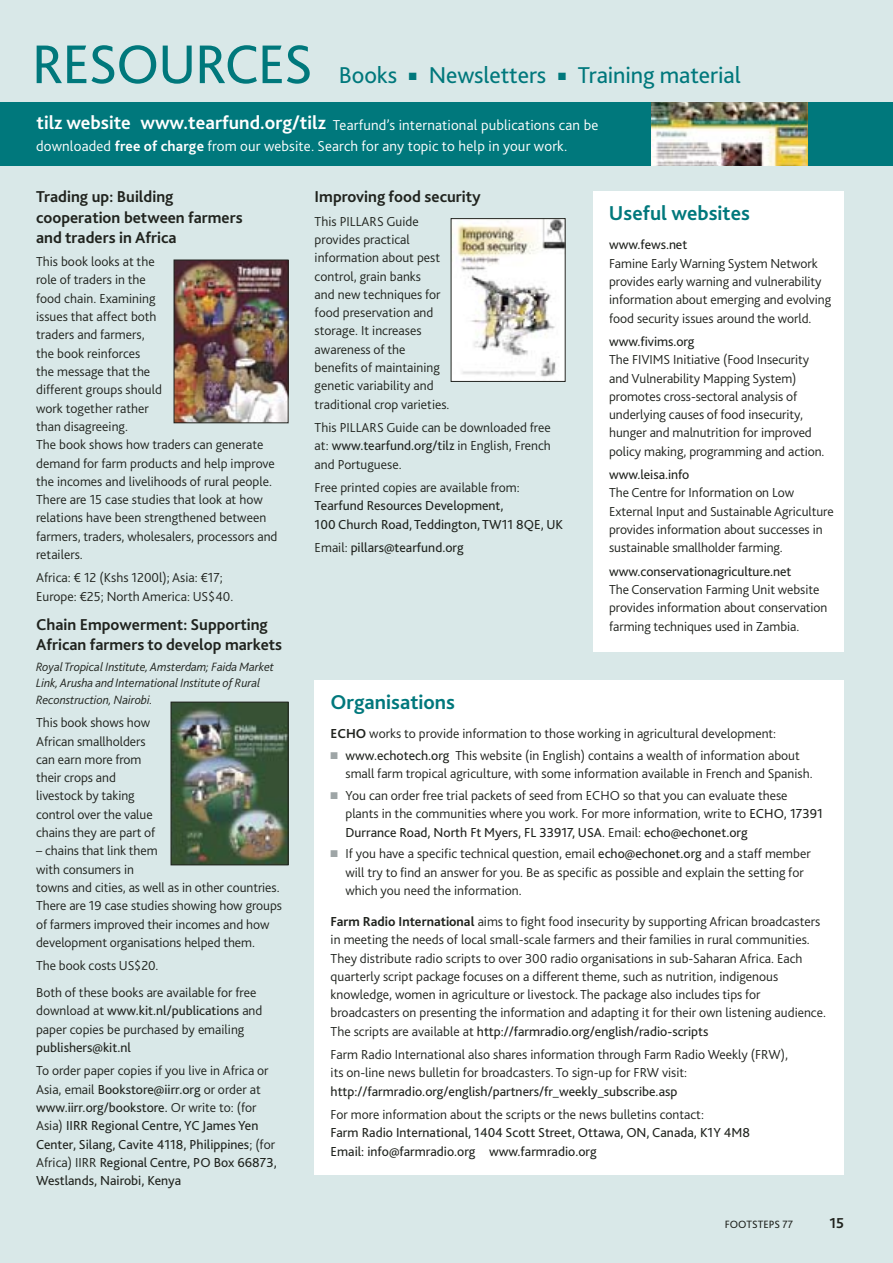
<style>
.page{position:relative;width:893px;height:1263px;background:#d9e8e8}
.page>*{position:absolute;margin:0;border:0;box-sizing:border-box;transform-origin:0 0}
.t1{font:57px "Bliss 2";letter-spacing:-.02em;color:#00787c}
.t2{font:24px "Bliss 2";letter-spacing:-.005em;color:#00787c}
.t3{font:700 21px "Bliss 2";color:#00787c}
.t4{font:700 19.5px "Bliss 2";color:#fff}
.t5{font:700 16.5px/20.2px "Bliss 2";color:#20231e}
.t6{font:300 15px/21px "Bliss 2";letter-spacing:.01em;color:#fff}
.t7{font:700 15px "Bliss 2";color:#20231e}
.t8{font:300 13.65px/18.3px "Bliss 2";color:#20231e}
.t9{font:13.65px/18.3px "Bliss 2";color:#20231e}
.t10{font:italic 300 12.6px/16.5px "Bliss 2";letter-spacing:-.005em;color:#20231e}
.t11{font:11.1px "Bliss 2";color:#20231e}
.s1{font-weight:700}
.s2{font-weight:400}
.s3{font-weight:300}
.s4{color:#9ea5a6}
</style>
<div class="page">
<div style="left:0;top:102px;width:893px;height:64px;background:#00787c"></div>
<img style="left:651px;top:102px;width:156px;height:64px">
<div style="left:315px;top:680px;width:529px;height:495px;background:#fff"></div>
<img style="left:176px;top:262px;width:110px;height:159px">
<div style="left:174px;top:260px;width:114px;height:163px;border:1px solid #20231e"></div>
<img style="left:453px;top:220px;width:110px;height:160px">
<div style="left:451px;top:218px;width:114px;height:164px;border:1px solid #20231e"></div>
<img style="left:173px;top:704px;width:113px;height:159px">
<div style="left:171px;top:702px;width:117px;height:163px;border:1px solid #20231e"></div>
<div style="left:593px;top:191px;width:251px;height:461px;background:#fff"></div>
<h1 class="t1" style="left:32px;top:42px;width:282px">RESOURCES</h1>
<h2 class="t2" style="left:339px;top:66px;width:60px">Books</h2>
<h2 class="t2" style="left:409px;top:66px;width:139px">■ Newsletters</h2>
<h2 class="t2" style="left:558px;top:66px;width:184px">■ Training material</h2>
<h3 class="t4" style="left:37px;top:115px;width:291px">tilz website www.tearfund.org/tilz</h3>
<p class="t6" style="left:36px;top:116px;width:564px;text-indent:297px">Tearfund’s international publications can be downloaded <span class="s1">free of charge</span> from our website. Search for any topic to help in your work.</p>
<p class="t5" style="left:36px;top:188px;width:208px">Trading up: Building cooperation between farmers and traders in Africa</p>
<p class="t8" style="left:36px;top:254px;width:243px">This book looks at the<br>role of traders in the<br>food chain. Examining<br>issues that affect both<br>traders and farmers,<br>the book reinforces<br>the message that the<br>different groups should<br>work together rather<br>than disagreeing.<br>The book shows how traders can generate demand for farm products and help improve the incomes and livelihoods of rural people.<br>There are 15 case studies that look at how relations have been strengthened between farmers, traders, wholesalers, processors and retailers.</p>
<p class="t8" style="left:36px;top:570px;width:199px">Africa: € 12 (Kshs 1200l); Asia: €17;<br>Europe: €25; North America: US$40.</p>
<p class="t5" style="left:36px;top:616px;width:248px">Chain Empowerment: Supporting<br>African farmers to develop markets</p>
<p class="t10" style="left:36px;top:660px;width:239px">Royal Tropical Institute, Amsterdam; Faida Market<br>Link, Arusha and International Institute of Rural<br>Reconstruction, Nairobi.</p>
<p class="t8" style="left:36px;top:715px;width:121px">This book shows how<br>African smallholders can earn more from their crops and livestock by taking control over the value chains they are part of</p>
<p class="t8" style="left:36px;top:843px;width:247px">– chains that link them<br>with consumers in<br>towns and cities, as well as in other countries.<br>There are 19 case studies showing how groups of farmers improved their incomes and how development organisations helped them.</p>
<p class="t8" style="left:36px;top:954px;width:222px;line-height:26.8px">The book costs US$20.<br>Both of these books are available for free</p>
<p class="t8" style="left:36px;top:1003px;width:228px">download at <span class="s2">www.kit.nl/publications</span> and paper copies be purchased by emailing</p>
<p class="t9" style="left:36px;top:1040px;width:96px">publishers@kit.nl</p>
<p class="t9" style="left:36px;top:1063px;width:242px"><span class="s3">To order paper copies if you live in Africa or Asia, email</span> Bookstore@iirr.org <span class="s3">or order at </span>www.iirr.org/bookstore. <span class="s3">Or write to: (for Asia)</span> IIRR Regional Centre, YC James Yen Center, Silang, Cavite 4118, Philippines<span class="s3">; (for Africa) IIRR</span> Regional Centre, PO Box 66873, Westlands, Nairobi, Kenya</p>
<p class="t5" style="left:315px;top:188px;width:168px">Improving food security</p>
<p class="t8" style="left:315px;top:213px;width:136px">This PILLARS Guide provides practical information about pest control, grain banks<br>and new techniques for food preservation and storage. It increases awareness of the benefits of maintaining genetic variability and traditional crop varieties.</p>
<p class="t8" style="left:315px;top:420px;width:238px;text-align:justify">This PILLARS Guide can be downloaded free at: <span class="s2">www.tearfund.org/tilz</span> in English, French and Portuguese.</p>
<p class="t8" style="left:315px;top:480px;width:207px">Free printed copies are available from:</p>
<p class="t9" style="left:315px;top:498px;width:250px">Tearfund Resources Development,<br>100 Church Road, Teddington, TW11 8QE, UK</p>
<p class="t9" style="left:315px;top:540px;width:151px"><span class="s3">Email:</span> pillars@tearfund.org</p>
<h3 class="t3" style="left:330px;top:694px;width:126px">Organisations</h3>
<h3 class="t3" style="left:609px;top:205px;width:142px">Useful websites</h3>
<p class="t9" style="left:609px;top:237px;width:80px">www.fews.net</p>
<p class="t8" style="left:609px;top:255px;width:224px">Famine Early Warning System Network provides early warning and vulnerability information about emerging and evolving food security issues around the world.</p>
<p class="t9" style="left:609px;top:333px;width:87px">www.fivims.org</p>
<p class="t8" style="left:609px;top:352px;width:217px">The FIVIMS Initiative (Food Insecurity and Vulnerability Mapping System) promotes cross-sectoral analysis of underlying causes of food insecurity, hunger and malnutrition for improved policy making, programming and action.</p>
<p class="t9" style="left:609px;top:467px;width:82px">www.leisa.info</p>
<p class="t8" style="left:609px;top:485px;width:226px">The Centre for Information on Low External Input and Sustainable Agriculture provides information about successes in sustainable smallholder farming.</p>
<p class="t9" style="left:609px;top:563px;width:184px">www.conservationagriculture.net</p>
<p class="t8" style="left:609px;top:582px;width:220px">The Conservation Farming Unit website provides information about conservation farming techniques used in Zambia.</p>
<p class="t8" style="left:331px;top:726px;width:447px"><span class="s1">ECHO</span> works to provide information to those working in agricultural development:</p>
<p class="t8" style="left:345px;top:748px;width:469px;text-indent:-15px"><span class="s4">■</span> <span class="s2">www.echotech.org</span> This website (in English) contains a wealth of information about small farm tropical agriculture, with some information available in French and Spanish.</p>
<p class="t8" style="left:345px;top:788px;width:479px;text-indent:-15px"><span class="s4">■</span> You can order free trial packets of seed from ECHO so that you can evaluate these plants in the communities where you work. For more information, write to <span class="s2">ECHO, 17391<br>Durrance Road, North Ft Myers, FL 33917, USA</span>. Email: <span class="s2">echo@echonet.org</span></p>
<p class="t8" style="left:345px;top:846px;width:467px;text-indent:-15px"><span class="s4">■</span> If you have a specific technical question, email <span class="s2">echo@echonet.org</span> and a staff member will try to find an answer for you. Be as specific as possible and explain the setting for which you need the information.</p>
<p class="t8" style="left:331px;top:913px;width:497px"><span class="s1">Farm Radio International</span> aims to fight food insecurity by supporting African broadcasters in meeting the needs of local small-scale farmers and their families in rural communities.<br>They distribute radio scripts to over 300 radio organisations in sub-Saharan Africa. Each quarterly script package focuses on a different theme, such as nutrition, indigenous knowledge, women in agriculture or livestock. The package also includes tips for broadcasters on presenting the information and adapting it for their own listening audience.<br>The scripts are available at <span class="s2">http://farmradio.org/english/radio-scripts</span></p>
<p class="t8" style="left:331px;top:1047px;width:459px">Farm Radio International also shares information through Farm Radio Weekly (FRW), its on-line news bulletin for broadcasters. To sign-up for FRW visit:</p>
<p class="t9" style="left:331px;top:1083px;width:348px">http://farmradio.org/english/partners/fr_weekly_subscribe.asp</p>
<p class="t8" style="left:331px;top:1107px;width:375px">For more information about the scripts or the news bulletins contact:</p>
<p class="t9" style="left:331px;top:1125px;width:421px">Farm Radio International, 1404 Scott Street, Ottawa, ON, Canada, K1Y 4M8<br>Email: info@farmradio.org www.farmradio.org</p>
<p class="t11" style="left:725px;top:1220px;width:70px">FOOTSTEPS 77</p>
<p class="t7" style="left:829px;top:1217px;width:16px">15</p>
</div>
